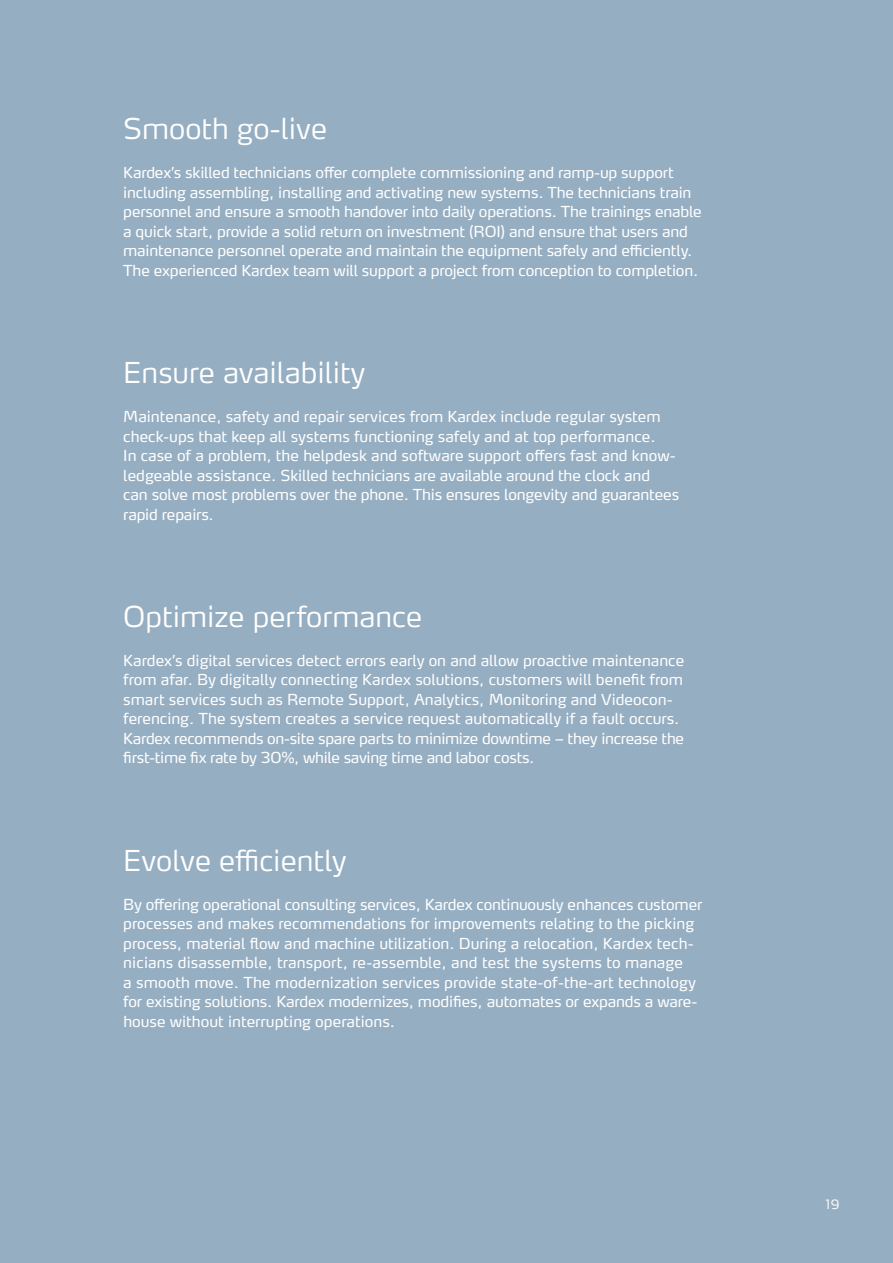
<style>
.page{position:relative;width:893px;height:1263px;background:#96aec2}
.page>*{position:absolute;margin:0;border:0;box-sizing:border-box;transform-origin:0 0}
.t1{font:300 28.5px "Max OT";color:#fff}
.t2{font:15px/19.5px "Max OT";letter-spacing:-.005em;color:#fff}
.t3{font:300 12.75px "Max OT";color:#fff}
</style>
<div class="page">
<h1 class="t1" style="left:123px;top:111px;width:205px">Smooth go-live</h1>
<p class="t2" style="left:123px;top:163px;width:580px">Kardex’s skilled technicians offer complete commissioning and ramp-up support including assembling, installing and activating new systems. The technicians train personnel and ensure a smooth handover into daily operations. The trainings enable a quick start, provide a solid return on investment (ROI) and ensure that users and maintenance personnel operate and maintain the equipment safely and efficiently.<br>The experienced Kardex team will support a project from conception to completion.</p>
<h1 class="t1" style="left:123px;top:354px;width:244px">Ensure availability</h1>
<p class="t2" style="left:123px;top:407px;width:557px">Maintenance, safety and repair services from Kardex include regular system check-ups that keep all systems functioning safely and at top performance.<br>In case of a problem, the helpdesk and software support offers fast and know&shy;ledgeable assistance. Skilled technicians are available around the clock and<br>can solve most problems over the phone. This ensures longevity and guarantees rapid repairs.</p>
<h1 class="t1" style="left:123px;top:598px;width:300px">Optimize performance</h1>
<p class="t2" style="left:123px;top:650px;width:562px">Kardex’s digital services detect errors early on and allow proactive maintenance from afar. By digitally connecting Kardex solutions, customers will benefit from smart services such as Remote Support, Analytics, Monitoring and Videocon&shy;ferencing. The system creates a service request automatically if a fault occurs.<br>Kardex recommends on-site spare parts to minimize downtime – they increase the first-time fix rate by 30%, while saving time and labor costs.</p>
<h1 class="t1" style="left:123px;top:842px;width:225px">Evolve efficiently</h1>
<p class="t2" style="left:123px;top:894px;width:581px">By offering operational consulting services, Kardex continuously enhances customer processes and makes recommendations for improvements relating to the picking process, material flow and machine utilization. During a relocation, Kardex tech&shy;nicians disassemble, transport, re-assemble, and test the systems to manage<br>a smooth move. The modernization services provide state-of-the-art technology for existing solutions. Kardex modernizes, modifies, automates or expands a ware&shy;house without interrupting operations.</p>
<p class="t3" style="left:826px;top:1196px;width:15px">19</p>
</div>
